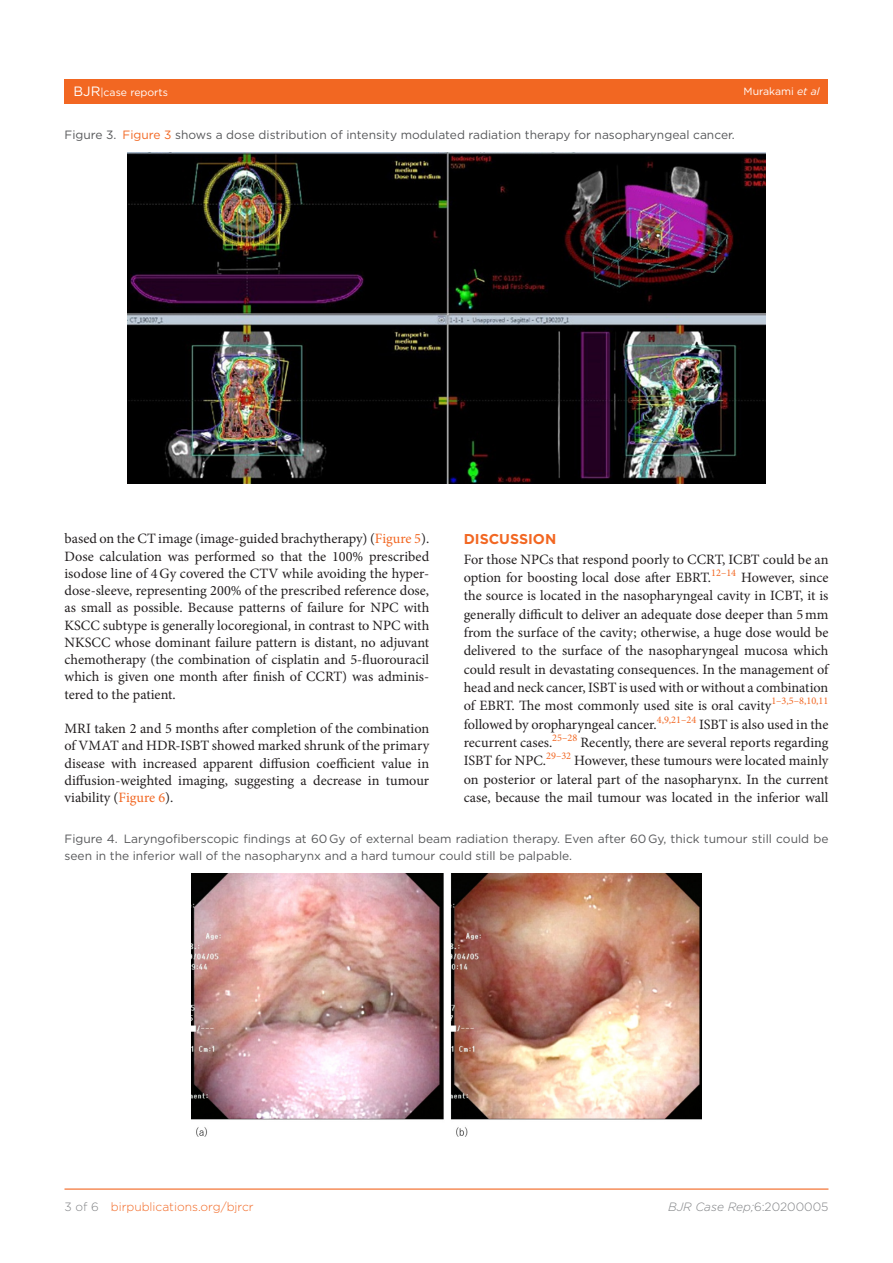
<style>
.page{position:relative;width:893px;height:1263px;background:#fff}
.page>*{position:absolute;margin:0;border:0;box-sizing:border-box;transform-origin:0 0}
.t1{font:14.25px/17.2px "Minion Pro";color:#231f20;text-align:justify}
.t2{font:700 14.25px "Gotham";color:#f26722}
.t3{font:12px/16.5px "Gotham";color:#57585a}
.t4{font:300 12px "Gotham";color:#f26722}
.t5{font:italic 300 12px "Gotham";color:#808285}
.t6{font:10.5px "Gotham";color:#fff}
.s1{font-size:13.5px}
.s2{font-style:italic}
.s3{color:#f26722}
.s4{color:#808285}
.s5{font-style:normal}
</style>
<div class="page">
<div style="left:64px;top:79px;width:764px;height:24px;background:#f26722"></div>
<hr style="left:64px;top:1188px;width:764px;height:2px;background:#f26722">
<img style="left:127px;top:153px;width:638px;height:330px">
<img style="left:191px;top:874px;width:511px;height:262px">
<p class="t6" style="left:74px;top:85px;width:96px"><span class="s1">BJR</span>|case reports</p>
<p class="t6" style="left:744px;top:85px;width:77px">Murakami <span class="s2">et al</span></p>
<p class="t3" style="left:64px;top:126px;width:672px">Figure 3. <span class="s3">Figure 3</span> shows a dose distribution of intensity modulated radiation therapy for nasopharyngeal cancer.</p>
<p class="t1" style="left:64px;top:530px;width:366px">based on the CT image (image-guided brachytherapy) (<span class="s3">Figure 5</span>).<br>Dose calculation was performed so that the 100% prescribed isodose line of 4Gy covered the CTV while avoiding the hyper&shy;dose-sleeve, representing 200% of the prescribed reference dose, as small as possible. Because patterns of failure for NPC with KSCC subtype is generally locoregional, in contrast to NPC with NKSCC whose dominant failure pattern is distant, no adjuvant chemotherapy (the combination of cisplatin and 5-fluorouracil which is given one month after finish of CCRT) was adminis&shy;tered to the patient.</p>
<p class="t1" style="left:64px;top:720px;width:366px">MRI taken 2 and 5 months after completion of the combination of VMAT and HDR-ISBT showed marked shrunk of the primary disease with increased apparent diffusion coefficient value in diffusion-weighted imaging, suggesting a decrease in tumour viability (<span class="s3">Figure 6</span>).</p>
<p class="t2" style="left:464px;top:530px;width:94px">DISCUSSION</p>
<p class="t1" style="left:464px;top:550px;width:366px;line-height:18.3px">For those NPCs that respond poorly to CCRT, ICBT could be an option for boosting local dose after EBRT.<sup>12–14</sup> However, since the source is located in the nasopharyngeal cavity in ICBT, it is generally difficult to deliver an adequate dose deeper than 5mm from the surface of the cavity; otherwise, a huge dose would be delivered to the surface of the nasopharyngeal mucosa which could result in devastating consequences. In the management of head and neck cancer, ISBT is used with or without a combination of EBRT. The most commonly used site is oral cavity<sup>1–3,5–8,10,11 </sup>followed by oropharyngeal cancer.<sup>4,9,21–24</sup> ISBT is also used in the recurrent cases.<sup>25–28</sup> Recently, there are several reports regarding ISBT for NPC.<sup>29–32</sup> However, these tumours were located mainly on posterior or lateral part of the nasopharynx. In the current case, because the mail tumour was located in the inferior wall</p>
<p class="t3" style="left:64px;top:830px;width:765px">Figure 4. Laryngofiberscopic findings at 60 Gy of external beam radiation therapy. Even after 60 Gy, thick tumour still could be seen in the inferior wall of the nasopharynx and a hard tumour could still be palpable.</p>
<p class="t4" style="left:64px;top:1199px;width:191px"><span class="s4">3 of 6</span> birpublications.org/bjrcr</p>
<p class="t5" style="left:668px;top:1199px;width:162px">BJR Case Rep;<span class="s5">6:20200005</span></p>
</div>
